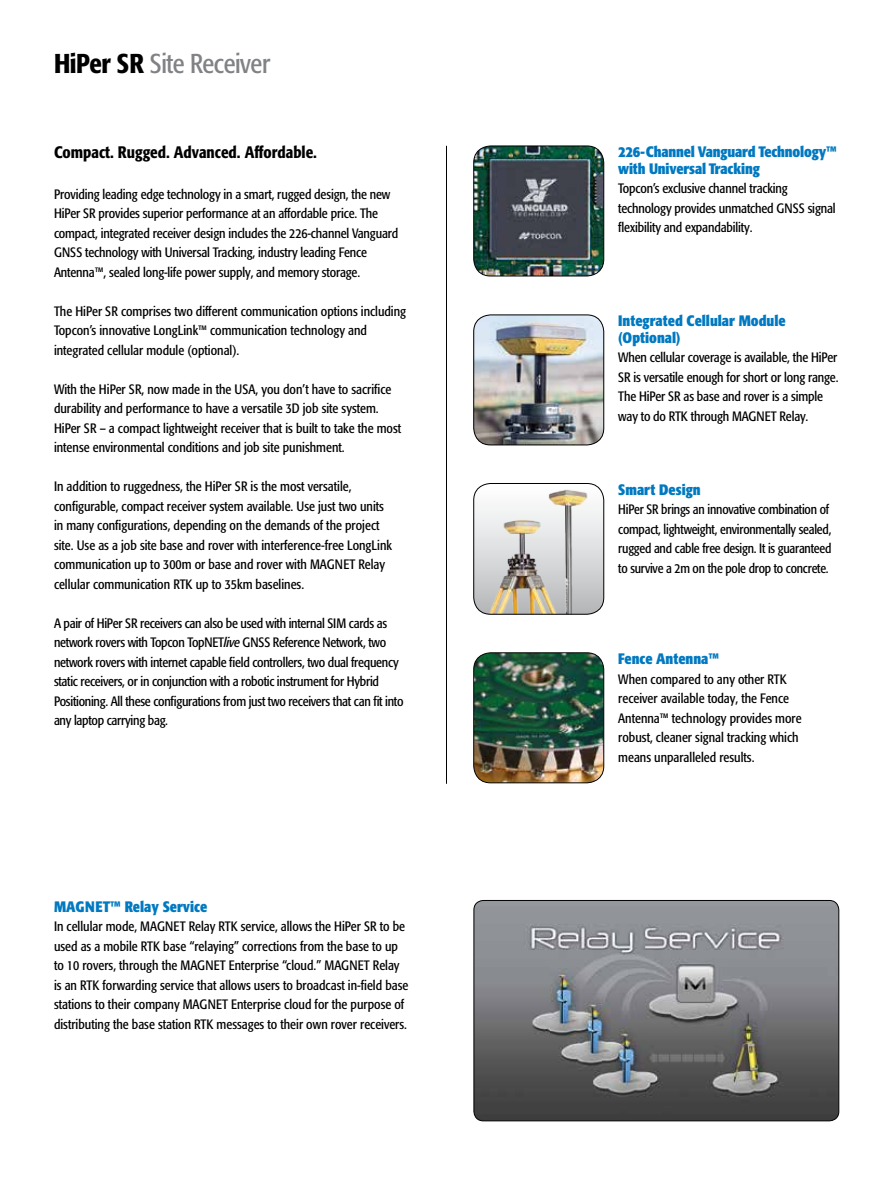
<style>
.page{position:relative;width:893px;height:1188px;background:#fff}
.page>*{position:absolute;margin:0;border:0;box-sizing:border-box;transform-origin:0 0}
.t1{font:condensed 27px "Formata Pro";letter-spacing:-.015em;color:#808285}
.t2{font:500 condensed 16.5px "Formata Pro";color:#000}
.t3{font:700 condensed 15px/16.5px "Formata Pro";color:#0079c1}
.t4{font:condensed 13.5px/19.5px "Formata Pro";color:#000}
.t5{font:condensed 13.5px/19.5px "Formata Pro";letter-spacing:-.02em;color:#000}
.s1{font-weight:500;color:#000}
.s2{font-style:italic}
</style>
<div class="page">
<hr style="left:446px;top:146px;width:1px;height:638px;background:#000">
<img style="left:474px;top:900px;width:365px;height:221px">
<div style="left:474px;top:900px;width:365px;height:221px;border:1px solid #000;border-radius:10px"></div>
<img style="left:474px;top:315px;width:130px;height:130px">
<div style="left:473px;top:315px;width:131px;height:130px;border:1px solid #000;border-radius:17px"></div>
<img style="left:474px;top:146px;width:130px;height:130px">
<div style="left:473px;top:146px;width:131px;height:130px;border:1px solid #000;border-radius:17px"></div>
<img style="left:474px;top:653px;width:130px;height:130px">
<div style="left:473px;top:653px;width:131px;height:130px;border:1px solid #000;border-radius:17px"></div>
<img style="left:474px;top:484px;width:130px;height:130px">
<div style="left:473px;top:483px;width:131px;height:131px;border:1px solid #000;border-radius:17px"></div>
<h1 class="t1" style="left:54px;top:46px;width:218px"><span class="s1">HiPer SR</span> Site Receiver</h1>
<p class="t2" style="left:54px;top:142px;width:265px">Compact. Rugged. Advanced. Affordable.</p>
<p class="t4" style="left:54px;top:184px;width:346px">Providing leading edge technology in a smart, rugged design, the new HiPer SR provides superior performance at an affordable price. The compact, integrated receiver design includes the 226-channel Vanguard GNSS technology with Universal Tracking, industry leading Fence Antenna™, sealed long-life power supply, and memory storage.</p>
<p class="t4" style="left:54px;top:301px;width:354px">The HiPer SR comprises two different communication options including<br>Topcon’s innovative LongLink™ communication technology and integrated cellular module (optional).</p>
<p class="t4" style="left:54px;top:379px;width:349px">With the HiPer SR, now made in the USA, you don’t have to sacrifice durability and performance to have a versatile 3D job site system.<br>HiPer SR – a compact lightweight receiver that is built to take the most intense environmental conditions and job site punishment.</p>
<p class="t4" style="left:54px;top:477px;width:340px">In addition to ruggedness, the HiPer SR is the most versatile, configurable, compact receiver system available. Use just two units in many configurations, depending on the demands of the project site. Use as a job site base and rover with interference-free LongLink communication up to 300m or base and rover with MAGNET Relay cellular communication RTK up to 35km baselines.</p>
<p class="t5" style="left:54px;top:613px;width:351px">A pair of HiPer SR receivers can also be used with internal SIM cards as network rovers with Topcon TopNET<span class="s2">live</span> GNSS Reference Network, two network rovers with internet capable field controllers, two dual frequency static receivers, or in conjunction with a robotic instrument for Hybrid Positioning. All these configurations from just two receivers that can fit into any laptop carrying bag.</p>
<p class="t3" style="left:54px;top:898px;width:155px">MAGNET™ Relay Service</p>
<p class="t4" style="left:54px;top:917px;width:356px">In cellular mode, MAGNET Relay RTK service, allows the HiPer SR to be used as a mobile RTK base “relaying” corrections from the base to up to 10 rovers, through the MAGNET Enterprise “cloud.” MAGNET Relay is an RTK forwarding service that allows users to broadcast in-field base stations to their company MAGNET Enterprise cloud for the purpose of distributing the base station RTK messages to their own rover receivers.</p>
<p class="t3" style="left:618px;top:144px;width:220px">226-Channel Vanguard Technology™ with Universal Tracking</p>
<p class="t4" style="left:618px;top:179px;width:219px">Topcon’s exclusive channel tracking technology provides unmatched GNSS signal flexibility and expandability.</p>
<p class="t3" style="left:618px;top:313px;width:169px">Integrated Cellular Module (Optional)</p>
<p class="t4" style="left:618px;top:348px;width:222px">When cellular coverage is available, the HiPer SR is versatile enough for short or long range.<br>The HiPer SR as base and rover is a simple way to do RTK through MAGNET Relay.</p>
<p class="t3" style="left:618px;top:481px;width:84px">Smart Design</p>
<p class="t4" style="left:618px;top:500px;width:215px">HiPer SR brings an innovative combination of compact, lightweight, environmentally sealed, rugged and cable free design. It is guaranteed to survive a 2m on the pole drop to concrete.</p>
<p class="t3" style="left:618px;top:650px;width:102px">Fence Antenna™</p>
<p class="t4" style="left:618px;top:669px;width:185px">When compared to any other RTK receiver available today, the Fence Antenna™ technology provides more robust, cleaner signal tracking which means unparalleled results.</p>
</div>
